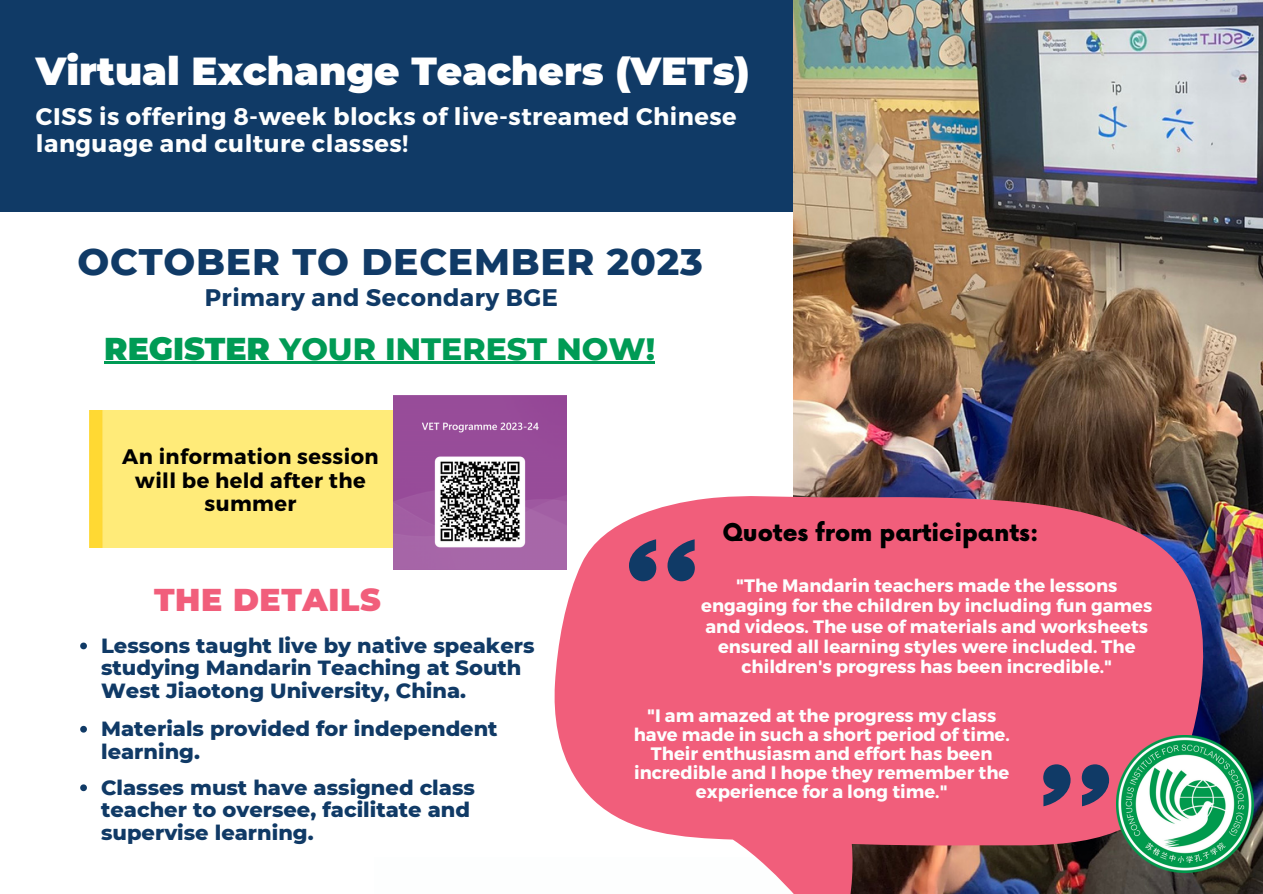
<style>
.page{position:relative;width:1263px;height:894px;background:#fff}
.page>*{position:absolute;margin:0;border:0;box-sizing:border-box;transform-origin:0 0}
.t1{font:900 39px "Montserrat";color:#fff}
.t2{font:800 37.65px "Montserrat";letter-spacing:.02em;color:#103a66}
.t3{font:800 31.5px "Montserrat";color:#009b55}
.t4{font:900 31.5px "Montserrat";letter-spacing:.02em;color:#f15e7b}
.t5{font:700 24px/27px "Montserrat";letter-spacing:.02em;color:#fdfefe}
.t6{font:900 24px "Now";color:#000}
.t7{font:700 24px "Montserrat";letter-spacing:.02em;color:#103a66}
.t8{font:800 21px/22.5px "Montserrat";color:#103a66}
.t9{font:700 21px/23.5px "Montserrat";letter-spacing:.02em;color:#000;text-align:center}
.t10{font:700 18px/20.2px "Montserrat";color:#fdfefe;text-align:center}
.s1{font-weight:900}
</style>
<div class="page">
<div style="left:0;top:0;width:1263px;height:212px;background:#103a66"></div>
<img style="left:793px;top:0;width:470px;height:893px">
<svg style="left:553px;top:493px;width:655px;height:400px;background:#e06780"></svg>
<svg style="left:667px;top:539px;width:28px;height:42px"></svg>
<svg style="left:629px;top:539px;width:27px;height:42px"></svg>
<svg style="left:1043px;top:764px;width:27px;height:42px"></svg>
<svg style="left:1082px;top:764px;width:27px;height:42px"></svg>
<img style="left:1116px;top:735px;width:137px;height:137px">
<div style="left:90px;top:410px;width:303px;height:137px;background:#ffeb79"></div>
<img style="left:393px;top:396px;width:174px;height:173px">
<svg style="left:80px;top:642px;width:7px;height:7px"></svg>
<svg style="left:80px;top:725px;width:7px;height:7px"></svg>
<svg style="left:80px;top:784px;width:7px;height:6px"></svg>
<hr style="left:104px;top:361px;width:176px;height:3px;background:#009b55">
<hr style="left:280px;top:361px;width:375px;height:3px;background:#009b55">
<p class="t1" style="left:36px;top:47px;width:715px">Virtual Exchange Teachers (VETs)</p>
<p class="t5" style="left:36px;top:101px;width:702px">CISS is offering 8-week blocks of live-streamed Chinese language and culture classes!</p>
<p class="t2" style="left:78px;top:239px;width:627px">OCTOBER TO DECEMBER 2023</p>
<p class="t7" style="left:205px;top:282px;width:355px">Primary and Secondary BGE</p>
<p class="t3" style="left:104px;top:329px;width:552px"><span class="s1">REGISTER</span> YOUR INTEREST NOW!</p>
<p class="t9" style="left:122px;top:443px;width:258px">An information session will be held after the summer</p>
<p class="t4" style="left:154px;top:580px;width:228px">THE DETAILS</p>
<p class="t8" style="left:101px;top:633px;width:435px">Lessons taught live by native speakers studying Mandarin Teaching at South<br>West Jiaotong University, China.</p>
<p class="t8" style="left:101px;top:717px;width:398px">Materials provided for independent learning.</p>
<p class="t8" style="left:101px;top:775px;width:375px">Classes must have assigned class teacher to oversee, facilitate and supervise learning.</p>
<p class="t6" style="left:722px;top:519px;width:318px">Quotes from participants:</p>
<p class="t10" style="left:701px;top:574px;width:452px">"The Mandarin teachers made the lessons engaging for the children by including fun games and videos. The use of materials and worksheets ensured all learning styles were included. The children's progress has been incredible."</p>
<p class="t10" style="left:634px;top:704px;width:378px;line-height:19px">"I am amazed at the progress my class have made in such a short period of time.<br>Their enthusiasm and effort has been incredible and I hope they remember the experience for a long time."</p>
</div>
